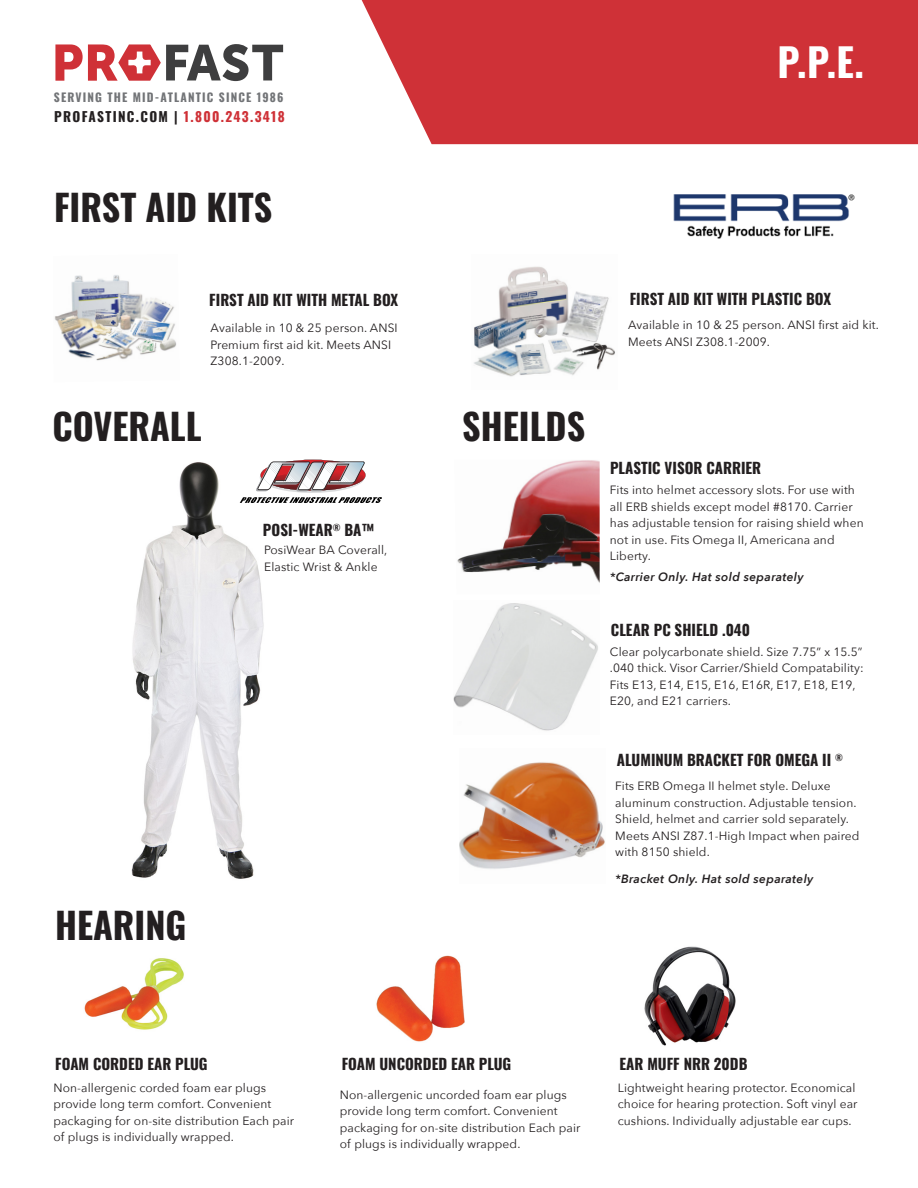
<style>
.page{position:relative;width:918px;height:1188px;background:#fff}
.page>*{position:absolute;margin:0;border:0;box-sizing:border-box;transform-origin:0 0}
.t1{font:700 39px "Oswald";color:#fff}
.t2{font:700 36px "Oswald";color:#231f20}
.t3{font:700 15px "Oswald";color:#231f20}
.t4{font:700 13.5px "Oswald";letter-spacing:.1em;color:#231f20}
.t5{font:12px/16.5px "Avenir Next";letter-spacing:.01em;color:#231f20}
.t6{font:italic 600 12px "Avenir Next";letter-spacing:.03em;color:#231f20}
.t7{font:700 11.7px "Oswald";letter-spacing:.1em;color:#727477}
.s1{color:#cf3137}
</style>
<div class="page">
<div style="left:362px;top:0;width:556px;height:144px;background:#cf3137"></div>
<svg style="left:55px;top:44px;width:228px;height:37px"></svg>
<img style="left:673px;top:194px;width:182px;height:45px">
<img style="left:84px;top:958px;width:100px;height:72px">
<img style="left:376px;top:955px;width:89px;height:87px">
<img style="left:644px;top:946px;width:92px;height:100px">
<img style="left:54px;top:275px;width:123px;height:86px">
<img style="left:457px;top:460px;width:143px;height:123px">
<img style="left:454px;top:603px;width:144px;height:128px">
<img style="left:459px;top:762px;width:146px;height:107px">
<img style="left:474px;top:266px;width:141px;height:111px">
<img style="left:131px;top:462px;width:133px;height:417px">
<svg style="left:240px;top:460px;width:142px;height:43px"></svg>
<p class="t7" style="left:54px;top:91px;width:231px">SERVING THE MID-ATLANTIC SINCE 1986</p>
<p class="t4" style="left:54px;top:109px;width:232px">PROFASTINC.COM | <span class="s1">1.800.243.3418</span></p>
<p class="t2" style="left:54px;top:189px;width:220px">FIRST AID KITS</p>
<p class="t1" style="left:777px;top:41px;width:88px">P.P.E.</p>
<p class="t3" style="left:209px;top:292px;width:191px">FIRST AID KIT WITH METAL BOX</p>
<p class="t5" style="left:211px;top:320px;width:189px">Available in 10 &amp; 25 person. ANSI<br>Premium first aid kit. Meets ANSI<br>Z308.1-2009.</p>
<p class="t2" style="left:52px;top:408px;width:151px">COVERALL</p>
<p class="t2" style="left:462px;top:408px;width:124px">SHEILDS</p>
<p class="t3" style="left:263px;top:522px;width:113px">POSI-WEAR<sup>®</sup> BA™</p>
<p class="t5" style="left:264px;top:542px;width:125px">PosiWear BA Coverall,<br>Elastic Wrist &amp; Ankle</p>
<p class="t2" style="left:55px;top:906px;width:133px">HEARING</p>
<p class="t3" style="left:630px;top:291px;width:203px">FIRST AID KIT WITH PLASTIC BOX</p>
<p class="t5" style="left:628px;top:317px;width:252px">Available in 10 &amp; 25 person. ANSI first aid kit.<br>Meets ANSI Z308.1-2009.</p>
<p class="t3" style="left:610px;top:460px;width:153px">PLASTIC VISOR CARRIER</p>
<p class="t5" style="left:610px;top:482px;width:255px">Fits into helmet accessory slots. For use with all ERB shields except model #8170. Carrier has adjustable tension for raising shield when not in use. Fits Omega II, Americana and Liberty.</p>
<p class="t6" style="left:610px;top:567px;width:195px">*Carrier Only. Hat sold separately</p>
<p class="t3" style="left:611px;top:622px;width:141px">CLEAR PC SHIELD .040</p>
<p class="t5" style="left:610px;top:643px;width:255px">Clear polycarbonate shield. Size 7.75” x 15.5” .040 thick. Visor Carrier/Shield Compatability:<br>Fits E13, E14, E15, E16, E16R, E17, E18, E19, E20, and E21 carriers.</p>
<p class="t3" style="left:617px;top:752px;width:227px">ALUMINUM BRACKET FOR OMEGA II <sup>®</sup></p>
<p class="t5" style="left:615px;top:778px;width:246px">Fits ERB Omega II helmet style. Deluxe aluminum construction. Adjustable tension.<br>Shield, helmet and carrier sold separately.<br>Meets ANSI Z87.1-High Impact when paired with 8150 shield.</p>
<p class="t6" style="left:615px;top:869px;width:200px">*Bracket Only. Hat sold separately</p>
<p class="t3" style="left:55px;top:1056px;width:154px">FOAM CORDED EAR PLUG</p>
<p class="t5" style="left:53px;top:1079px;width:242px">Non-allergenic corded foam ear plugs provide long term comfort. Convenient packaging for on-site distribution Each pair of plugs is individually wrapped.</p>
<p class="t3" style="left:342px;top:1056px;width:171px">FOAM UNCORDED EAR PLUG</p>
<p class="t5" style="left:340px;top:1086px;width:242px">Non-allergenic uncorded foam ear plugs provide long term comfort. Convenient packaging for on-site distribution Each pair of plugs is individually wrapped.</p>
<p class="t3" style="left:620px;top:1056px;width:129px">EAR MUFF NRR 20DB</p>
<p class="t5" style="left:618px;top:1079px;width:241px">Lightweight hearing protector. Economical choice for hearing protection. Soft vinyl ear cushions. Individually adjustable ear cups.</p>
</div>
